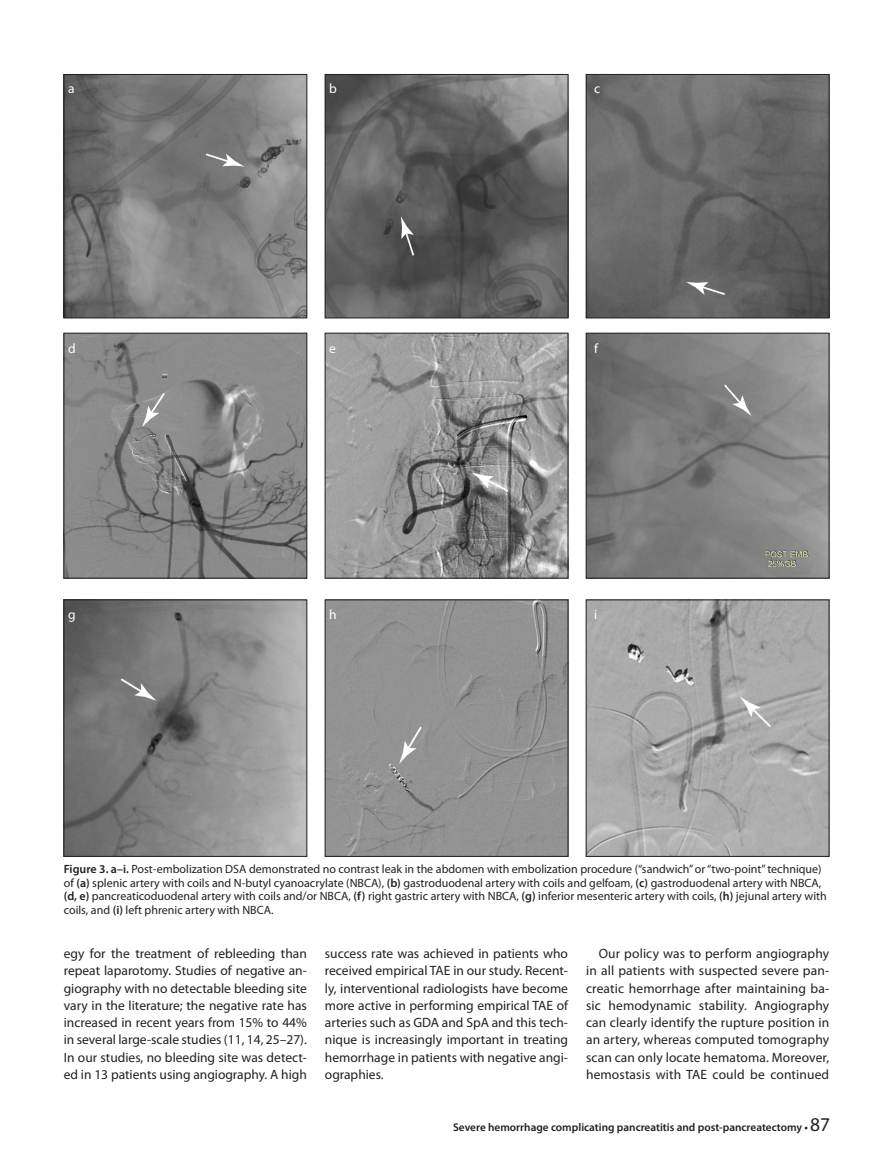
<style>
.page{position:relative;width:893px;height:1170px;background:#fff}
.page>*{position:absolute;margin:0;border:0;box-sizing:border-box;transform-origin:0 0}
.t1{font:13.5px/17.2px "Myriad Pro";color:#231f20;text-align:justify}
.t2{font:13.5px "Myriad Pro";color:#fff}
.t3{font:12px/13.5px "Myriad Pro";color:#231f20}
.t4{font:600 11.25px "Myriad Pro";color:#231f20}
.s1{font-weight:600}
.s2{font-weight:400;font-size:19.5px}
</style>
<div class="page">
<img style="left:66px;top:601px;width:239px;height:253px">
<div style="left:64px;top:599px;width:243px;height:257px;border:1px solid #231f20"></div>
<img style="left:66px;top:335px;width:239px;height:241px">
<div style="left:64px;top:333px;width:243px;height:245px;border:1px solid #231f20"></div>
<img style="left:66px;top:76px;width:239px;height:240px">
<div style="left:64px;top:74px;width:243px;height:244px;border:1px solid #231f20"></div>
<img style="left:327px;top:601px;width:239px;height:253px">
<div style="left:325px;top:599px;width:243px;height:257px;border:1px solid #231f20"></div>
<img style="left:327px;top:335px;width:239px;height:241px">
<div style="left:325px;top:333px;width:243px;height:245px;border:1px solid #231f20"></div>
<img style="left:327px;top:76px;width:239px;height:240px">
<div style="left:325px;top:74px;width:243px;height:244px;border:1px solid #231f20"></div>
<img style="left:588px;top:601px;width:239px;height:253px">
<div style="left:586px;top:599px;width:243px;height:257px;border:1px solid #231f20"></div>
<img style="left:588px;top:335px;width:239px;height:241px">
<div style="left:586px;top:333px;width:243px;height:245px;border:1px solid #231f20"></div>
<img style="left:588px;top:76px;width:239px;height:240px">
<div style="left:586px;top:74px;width:243px;height:244px;border:1px solid #231f20"></div>
<p class="t2" style="left:68px;top:80px;width:8px">a</p>
<p class="t2" style="left:329px;top:80px;width:9px">b</p>
<p class="t2" style="left:594px;top:80px;width:8px">c</p>
<p class="t2" style="left:68px;top:340px;width:9px">d</p>
<p class="t2" style="left:329px;top:340px;width:8px">e</p>
<p class="t2" style="left:594px;top:340px;width:5px">f</p>
<p class="t2" style="left:68px;top:606px;width:9px">g</p>
<p class="t2" style="left:329px;top:606px;width:9px">h</p>
<p class="t2" style="left:594px;top:606px;width:5px">i</p>
<p class="t3" style="left:64px;top:862px;width:764px"><span class="s1">Figure 3. a–i.</span> Post-embolization DSA demonstrated no contrast leak in the abdomen with embolization procedure (“sandwich” or “two-point” technique) of <span class="s1">(a)</span> splenic artery with coils and N-butyl cyanoacrylate (NBCA), <span class="s1">(b)</span> gastroduodenal artery with coils and gelfoam, <span class="s1">(c)</span> gastroduodenal artery with NBCA, <span class="s1">(d, e)</span> pancreaticoduodenal artery with coils and/or NBCA, <span class="s1">(f)</span> right gastric artery with NBCA, <span class="s1">(g)</span> inferior mesenteric artery with coils, <span class="s1">(h)</span> jejunal artery with coils, and <span class="s1">(i)</span> left phrenic artery with NBCA.</p>
<p class="t1" style="left:64px;top:944px;width:245px">egy for the treatment of rebleeding than repeat laparotomy. Studies of negative an&shy;giography with no detectable bleeding site vary in the literature; the negative rate has increased in recent years from 15% to 44% in several large-scale studies (11, 14, 25–27).<br>In our studies, no bleeding site was detect&shy;ed in 13 patients using angiography. A high</p>
<p class="t1" style="left:325px;top:944px;width:245px">success rate was achieved in patients who received empirical TAE in our study. Recent&shy;ly, interventional radiologists have become more active in performing empirical TAE of arteries such as GDA and SpA and this tech&shy;nique is increasingly important in treating hemorrhage in patients with negative angi&shy;ographies.</p>
<p class="t1" style="left:586px;top:944px;width:245px;text-indent:13px">Our policy was to perform angiography in all patients with suspected severe pan&shy;creatic hemorrhage after maintaining ba&shy;sic hemodynamic stability. Angiography can clearly identify the rupture position in an artery, whereas computed tomography scan can only locate hematoma. Moreover, hemostasis with TAE could be continued</p>
<p class="t4" style="left:453px;top:1120px;width:379px">Severe hemorrhage complicating pancreatitis and post-pancreatectomy • <span class="s2">87</span></p>
</div>
